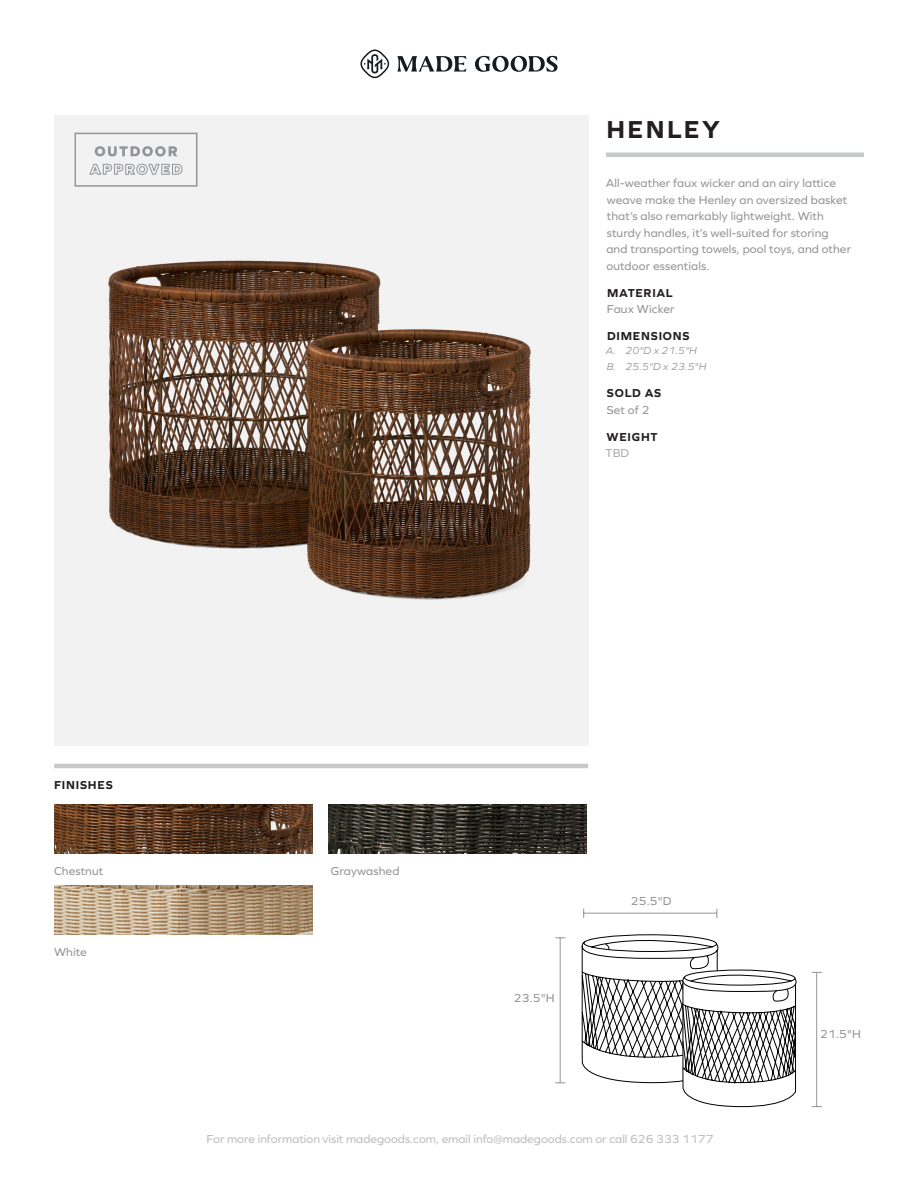
<style>
.page{position:relative;width:918px;height:1188px;background:#fff}
.page>*{position:absolute;margin:0;border:0;box-sizing:border-box;transform-origin:0 0}
.t1{font:700 25.5px "Graphie";letter-spacing:.095em;color:#231f20}
.t2{font:12px/16.5px "Graphie";letter-spacing:.01em;color:#939598}
.t3{font:12px "Graphie";color:#bcbdc0}
.t4{font:700 12px "Graphie";letter-spacing:.065em;color:#231f20}
.t5{font:12px "Graphie";color:#aeafb3}
.t6{font:italic 10.5px/16.5px "Graphie";letter-spacing:.01em;color:#939598}
</style>
<div class="page">
<hr style="left:606px;top:153px;width:258px;height:4px;background:#c7c8ca">
<svg style="left:397px;top:56px;width:161px;height:16px"></svg>
<svg style="left:360px;top:50px;width:29px;height:28px"></svg>
<hr style="left:54px;top:764px;width:534px;height:4px;background:#c7c8ca">
<img style="left:54px;top:116px;width:534px;height:629px">
<hr style="left:560px;top:938px;width:1px;height:145px;background:#939598">
<img style="left:54px;top:804px;width:258px;height:49px">
<hr style="left:584px;top:913px;width:133px;height:1px;background:#939598">
<svg style="left:95px;top:146px;width:82px;height:10px"></svg>
<svg style="left:89px;top:163px;width:94px;height:12px"></svg>
<div style="left:75px;top:133px;width:123px;height:54px;border:2px solid #939598"></div>
<img style="left:328px;top:804px;width:259px;height:50px">
<img style="left:54px;top:885px;width:258px;height:49px">
<svg style="left:581px;top:934px;width:215px;height:174px"></svg>
<hr style="left:816px;top:972px;width:1px;height:135px;background:#939598">
<h1 class="t1" style="left:606px;top:114px;width:115px">HENLEY</h1>
<p class="t2" style="left:606px;top:175px;width:247px">All-weather faux wicker and an airy lattice weave make the Henley an oversized basket that’s also remarkably lightweight. With sturdy handles, it’s well-suited for storing and transporting towels, pool toys, and other outdoor essentials.</p>
<p class="t4" style="left:607px;top:286px;width:67px">MATERIAL</p>
<p class="t2" style="left:607px;top:301px;width:69px">Faux Wicker</p>
<p class="t4" style="left:607px;top:329px;width:84px">DIMENSIONS</p>
<p class="t6" style="left:606px;top:342px;width:102px">A. 20"D x 21.5"H<br>B. 25.5"D x 23.5"H</p>
<p class="t4" style="left:607px;top:386px;width:56px">SOLD AS</p>
<p class="t2" style="left:607px;top:401px;width:44px">Set of 2</p>
<p class="t4" style="left:607px;top:430px;width:52px">WEIGHT</p>
<p class="t5" style="left:606px;top:446px;width:25px">TBD</p>
<p class="t4" style="left:54px;top:778px;width:60px">FINISHES</p>
<p class="t2" style="left:54px;top:862px;width:51px">Chestnut</p>
<p class="t2" style="left:54px;top:944px;width:34px">White</p>
<p class="t2" style="left:331px;top:862px;width:70px">Graywashed</p>
<p class="t2" style="left:514px;top:989px;width:42px">23.5"H</p>
<p class="t2" style="left:631px;top:892px;width:42px">25.5"D</p>
<p class="t3" style="left:207px;top:1132px;width:508px">For more information visit madegoods.com, email info@madegoods.com or call 626 333 1177</p>
<p class="t2" style="left:820px;top:1026px;width:42px">21.5"H</p>
</div>
